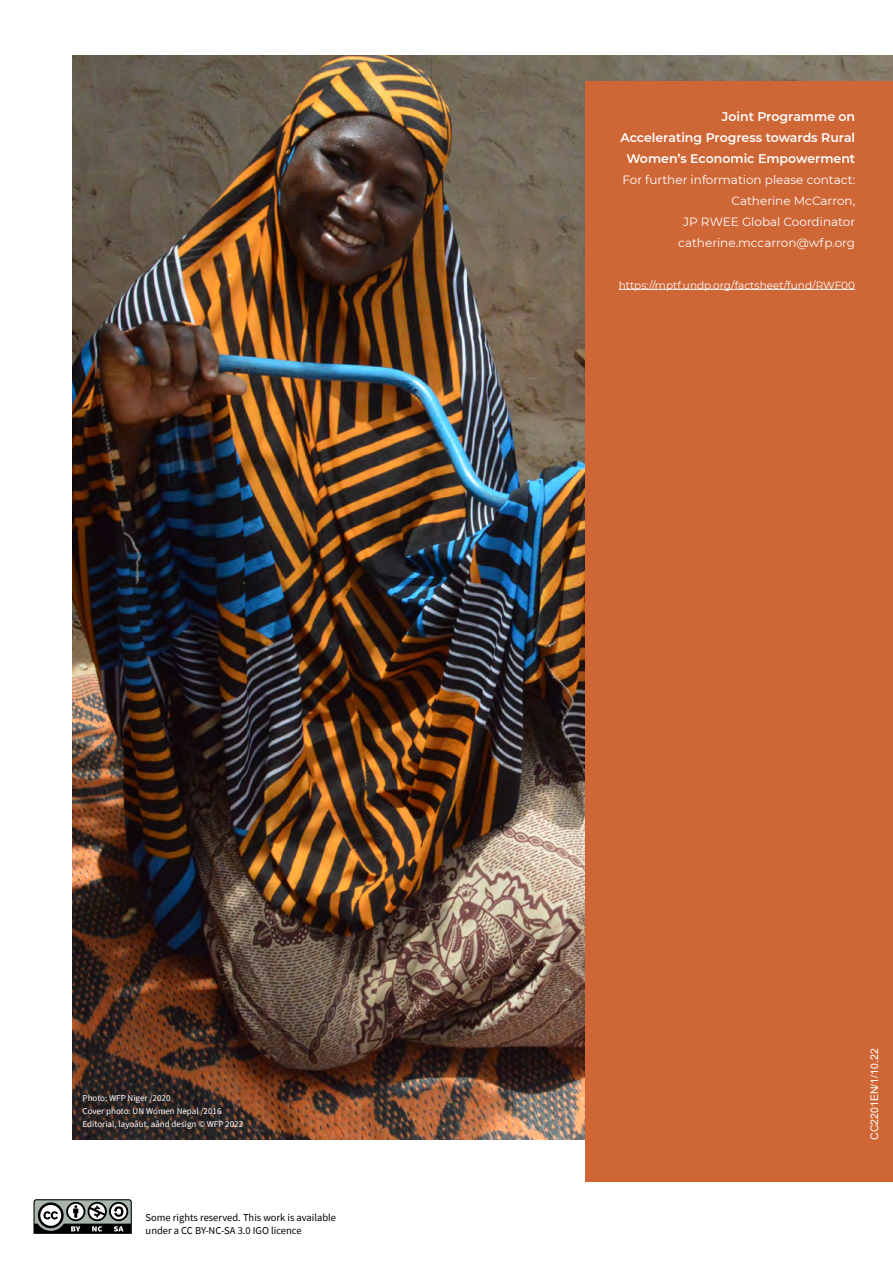
<style>
.page{position:relative;width:893px;height:1263px;background:#fff}
.page>*{position:absolute;margin:0;border:0;box-sizing:border-box;transform-origin:0 0}
.t1{font:600 12.45px/21px "Montserrat";color:#fff;text-align:right}
.t2{font:12px/21px "Montserrat";color:#fff;text-align:right}
.t3{font:10.5px/13px "Source Sans Pro";color:#000}
.t4{font:10.5px "Montserrat";color:#fff}
.t5{font:10.5px "Arial";color:#fff}
.t6{font:9px/13px "Source Sans Pro";color:#fff}
</style>
<div class="page">
<img style="left:72px;top:55px;width:821px;height:1085px">
<div style="left:585px;top:81px;width:308px;height:1101px;background:#cf6636"></div>
<hr style="left:619px;top:289px;width:236px;height:1px;background:#fff">
<svg style="left:33px;top:1199px;width:99px;height:35px"></svg>
<p class="t1" style="left:620px;top:105px;width:236px">Joint Programme on<br>Accelerating Progress towards Rural<br>Women’s Economic Empowerment</p>
<p class="t2" style="left:622px;top:168px;width:234px">For further information please contact:<br>Catherine McCarron,<br>JP RWEE Global Coordinator catherine.mccarron@wfp.org</p>
<p class="t4" style="left:619px;top:278px;width:238px">https://mptf.undp.org/factsheet/fund/RWF00</p>
<p class="t6" style="left:83px;top:1091px;width:162px">Photo: WFP Niger /2020<br>Cover photo: UN Women Nepal /2016<br>Editorial, layoåut, aånd design © WFP 2022</p>
<p class="t3" style="left:146px;top:1211px;width:192px">Some rights reserved. This work is available under a CC BY-NC-SA 3.0 IGO licence</p>
<p class="t5" style="left:867px;top:1140px;width:93px;rotate:-90deg">CC2201EN/1/10.22</p>
</div>
